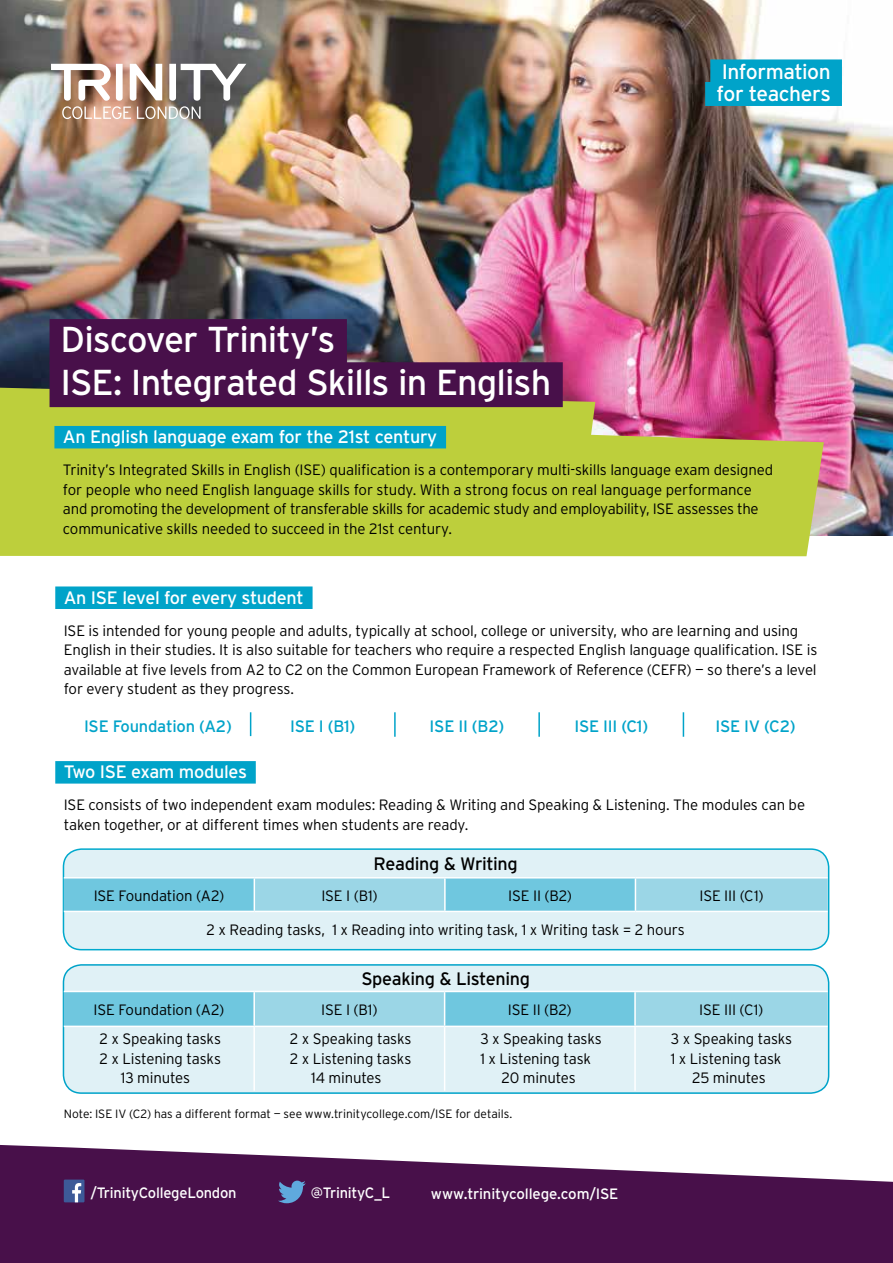
<style>
.page{position:relative;width:893px;height:1263px;background:#fff}
.page>*{position:absolute;margin:0;border:0;box-sizing:border-box;transform-origin:0 0}
.t1{font:36px/43.2px "Interstate";letter-spacing:-.025em;color:#fff}
.t2{font:21px/22.5px "Interstate";letter-spacing:-.02em;color:#fff}
.t3{font:18px "Interstate";letter-spacing:-.015em;color:#fff}
.t4{font:18px "Interstate";letter-spacing:-.02em;color:#000}
.t5{font:16.5px "Interstate";letter-spacing:-.015em;color:#00a3c9}
.t6{font:300 15px/19.5px "Interstate";letter-spacing:-.01em;color:#000}
.t7{font:15px "Interstate";letter-spacing:-.015em;color:#fff}
.t8{font:300 12px "Interstate";letter-spacing:-.005em;color:#000}
</style>
<div class="page">
<div style="left:63px;top:965px;width:766px;height:128px;background:#e0f1f6;border-radius:18px"></div>
<div style="left:63px;top:964px;width:766px;height:130px;border:2px solid #00a3c9;border-radius:18px"></div>
<div style="left:63px;top:849px;width:766px;height:101px;background:#e0f1f6;border-radius:18px"></div>
<div style="left:63px;top:848px;width:766px;height:102px;border:2px solid #00a9cd;border-radius:18px"></div>
<img style="left:0;top:0;width:893px;height:536px">
<div style="left:55px;top:586px;width:258px;height:23px;background:#00a3c9"></div>
<svg style="left:250px;top:712px;width:1px;height:24px"></svg>
<hr style="left:394px;top:712px;width:2px;height:25px;background:#00a3c9">
<hr style="left:538px;top:712px;width:2px;height:25px;background:#00a3c9">
<svg style="left:683px;top:712px;width:1px;height:25px"></svg>
<div style="left:55px;top:761px;width:201px;height:22px;background:#00a3c9"></div>
<svg style="left:64px;top:878px;width:764px;height:33px;background:#88cfe3"></svg>
<hr style="left:254px;top:878px;width:1px;height:33px;background:#fff">
<hr style="left:635px;top:878px;width:1px;height:33px;background:#fff">
<hr style="left:444px;top:878px;width:2px;height:33px;background:#fff">
<hr style="left:64px;top:877px;width:190px;height:1px;background:#fff">
<hr style="left:254px;top:877px;width:191px;height:1px;background:#fff">
<hr style="left:445px;top:877px;width:190px;height:1px;background:#fff">
<hr style="left:635px;top:877px;width:193px;height:1px;background:#fff">
<hr style="left:64px;top:911px;width:190px;height:1px;background:#fff">
<hr style="left:254px;top:911px;width:191px;height:1px;background:#fff">
<hr style="left:445px;top:911px;width:190px;height:1px;background:#fff">
<hr style="left:635px;top:911px;width:193px;height:1px;background:#fff">
<svg style="left:64px;top:992px;width:764px;height:33px;background:#86cee2"></svg>
<hr style="left:444px;top:992px;width:1px;height:33px;background:#fff">
<hr style="left:253px;top:992px;width:2px;height:33px;background:#fff">
<hr style="left:253px;top:1027px;width:2px;height:64px;background:#fff">
<hr style="left:444px;top:1027px;width:1px;height:64px;background:#fff">
<hr style="left:634px;top:992px;width:2px;height:33px;background:#fff">
<hr style="left:634px;top:1027px;width:2px;height:64px;background:#fff">
<hr style="left:64px;top:991px;width:190px;height:1px;background:#fff">
<hr style="left:254px;top:991px;width:191px;height:1px;background:#fff">
<hr style="left:445px;top:991px;width:190px;height:1px;background:#fff">
<hr style="left:635px;top:991px;width:193px;height:1px;background:#fff">
<hr style="left:64px;top:1025px;width:190px;height:2px;background:#fff">
<hr style="left:254px;top:1025px;width:191px;height:2px;background:#fff">
<hr style="left:445px;top:1025px;width:190px;height:2px;background:#fff">
<hr style="left:635px;top:1025px;width:193px;height:2px;background:#fff">
<svg style="left:0;top:388px;width:824px;height:168px;background:#bec245"></svg>
<svg style="left:0;top:1145px;width:893px;height:118px;fill:#48104a"></svg>
<div style="left:54px;top:426px;width:392px;height:22px;background:#00a3c9"></div>
<div style="left:50px;top:319px;width:297px;height:45px;background:#48104a"></div>
<div style="left:50px;top:362px;width:513px;height:45px;background:#48104a"></div>
<div style="left:710px;top:59px;width:132px;height:24px;background:#00a3c9"></div>
<div style="left:705px;top:82px;width:137px;height:24px;background:#00a3c9"></div>
<img style="left:51px;top:64px;width:195px;height:55px">
<svg style="left:278px;top:1180px;width:28px;height:23px"></svg>
<div style="left:64px;top:1179px;width:20px;height:23px;background:#3d5a98"></div>
<svg style="left:72px;top:1183px;width:9px;height:19px"></svg>
<h1 class="t1" style="left:61px;top:318px;width:492px">Discover Trinity’s<br>ISE: Integrated Skills in English</h1>
<h2 class="t2" style="left:716px;top:60px;width:116px">Information for teachers</h2>
<p class="t3" style="left:63px;top:426px;width:376px">An English language exam for the 21st century</p>
<p class="t6" style="left:63px;top:460px;width:712px">Trinity’s Integrated Skills in English (ISE) qualification is a contemporary multi-skills language exam designed for people who need English language skills for study. With a strong focus on real language performance and promoting the development of transferable skills for academic study and employability, ISE assesses the communicative skills needed to succeed in the 21st century.</p>
<p class="t3" style="left:64px;top:587px;width:241px">An ISE level for every student</p>
<p class="t6" style="left:64px;top:621px;width:755px">ISE is intended for young people and adults, typically at school, college or university, who are learning and using English in their studies. It is also suitable for teachers who require a respected English language qualification. ISE is available at five levels from A2 to C2 on the Common European Framework of Reference (CEFR) — so there’s a level for every student as they progress.</p>
<p class="t5" style="left:84px;top:716px;width:149px">ISE Foundation (A2)</p>
<p class="t5" style="left:290px;top:716px;width:67px">ISE I (B1)</p>
<p class="t5" style="left:430px;top:716px;width:76px">ISE II (B2)</p>
<p class="t5" style="left:574px;top:716px;width:75px">ISE III (C1)</p>
<p class="t5" style="left:715px;top:716px;width:82px">ISE IV (C2)</p>
<p class="t3" style="left:64px;top:762px;width:185px">Two ISE exam modules</p>
<p class="t6" style="left:64px;top:795px;width:743px">ISE consists of two independent exam modules: Reading &amp; Writing and Speaking &amp; Listening. The modules can be taken together, or at different times when students are ready.</p>
<p class="t4" style="left:374px;top:854px;width:146px">Reading &amp; Writing</p>
<p class="t6" style="left:94px;top:885px;width:132px">ISE Foundation (A2)</p>
<p class="t6" style="left:321px;top:885px;width:58px">ISE I (B1)</p>
<p class="t6" style="left:508px;top:885px;width:65px">ISE II (B2)</p>
<p class="t6" style="left:699px;top:885px;width:66px">ISE III (C1)</p>
<p class="t6" style="left:207px;top:920px;width:480px">2 x Reading tasks, 1 x Reading into writing task, 1 x Writing task = 2 hours</p>
<p class="t4" style="left:361px;top:969px;width:170px">Speaking &amp; Listening</p>
<p class="t6" style="left:94px;top:1000px;width:132px">ISE Foundation (A2)</p>
<p class="t6" style="left:321px;top:1000px;width:58px">ISE I (B1)</p>
<p class="t6" style="left:508px;top:1000px;width:65px">ISE II (B2)</p>
<p class="t6" style="left:699px;top:1000px;width:66px">ISE III (C1)</p>
<p class="t6" style="left:100px;top:1029px;width:123px">2 x Speaking tasks</p>
<p class="t6" style="left:100px;top:1049px;width:123px">2 x Listening tasks</p>
<p class="t6" style="left:121px;top:1068px;width:71px">13 minutes</p>
<p class="t6" style="left:290px;top:1029px;width:123px;text-align:center">2 x Speaking tasks<br>2 x Listening tasks<br>14 minutes</p>
<p class="t6" style="left:480px;top:1029px;width:123px">3 x Speaking tasks</p>
<p class="t6" style="left:671px;top:1029px;width:123px">3 x Speaking tasks</p>
<p class="t6" style="left:671px;top:1049px;width:112px">1 x Listening task</p>
<p class="t6" style="left:692px;top:1068px;width:75px">25 minutes</p>
<p class="t6" style="left:480px;top:1049px;width:112px">1 x Listening task</p>
<p class="t6" style="left:502px;top:1068px;width:76px">20 minutes</p>
<p class="t8" style="left:64px;top:1107px;width:450px">Note: ISE IV (C2) has a different format — see www.trinitycollege.com/ISE for details.</p>
<p class="t7" style="left:90px;top:1184px;width:148px">/TrinityCollegeLondon</p>
<p class="t7" style="left:311px;top:1184px;width:81px">@TrinityC_L</p>
<p class="t7" style="left:431px;top:1185px;width:189px">www.trinitycollege.com/ISE</p>
</div>
